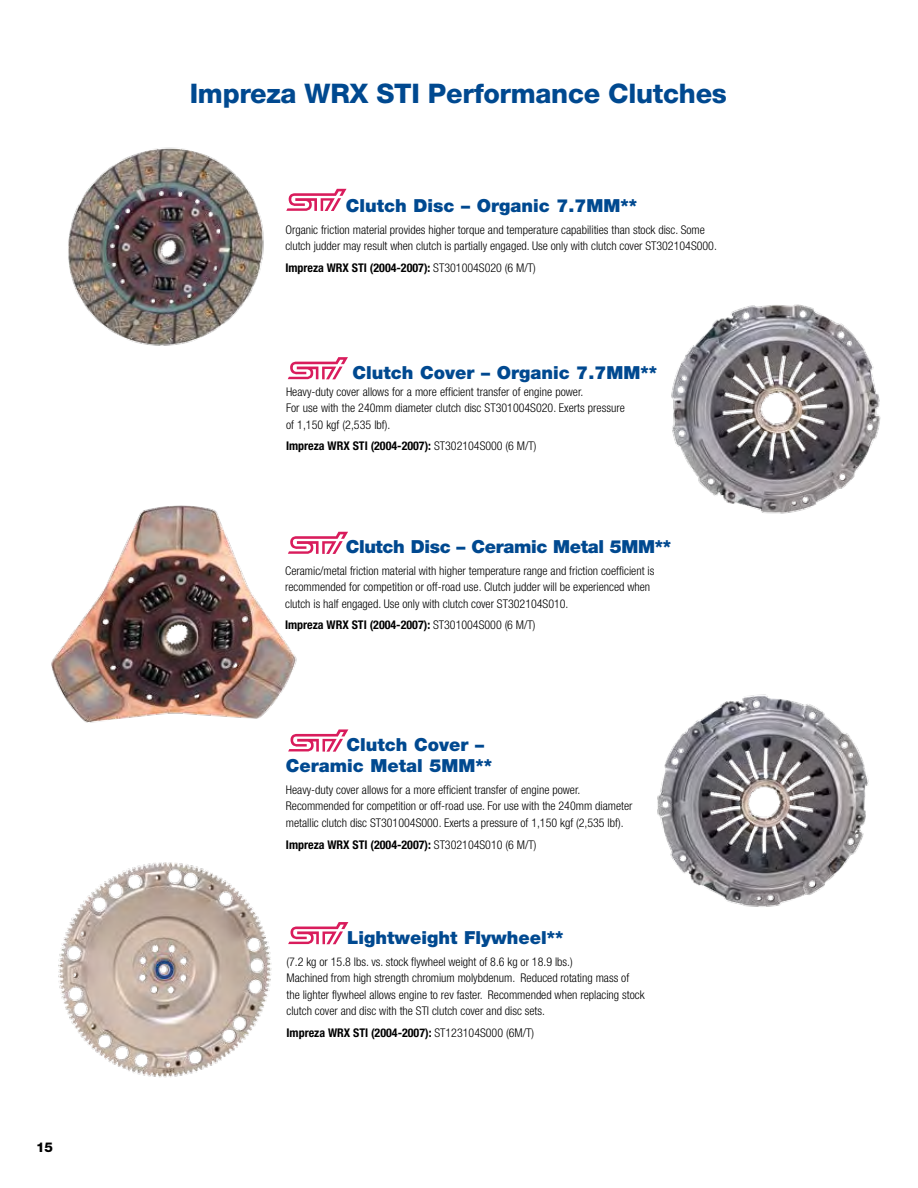
<style>
.page{position:relative;width:918px;height:1188px;background:#fff}
.page>*{position:absolute;margin:0;border:0;box-sizing:border-box;transform-origin:0 0}
.t1{font:800 27px "Helvetica Neue";letter-spacing:-.01em;color:#004990}
.t2{font:900 18px/21px "Helvetica Neue";color:#004990}
.t3{font:900 18px "Helvetica Neue";letter-spacing:-.02em;color:#004990}
.t4{font:800 13.5px "Helvetica Neue";color:#000}
.t5{font:300 condensed 12px/16.5px "Helvetica Neue";color:#000}
.t6{font:700 condensed 12px "Helvetica Neue";color:#000}
.s1{font-weight:300}
</style>
<div class="page">
<img style="left:51px;top:505px;width:246px;height:218px">
<img style="left:657px;top:694px;width:212px;height:213px">
<img style="left:68px;top:147px;width:196px;height:199px">
<svg style="left:286px;top:189px;width:61px;height:22px"></svg>
<svg style="left:288px;top:357px;width:60px;height:22px"></svg>
<img style="left:671px;top:304px;width:210px;height:210px">
<svg style="left:288px;top:532px;width:60px;height:22px"></svg>
<svg style="left:288px;top:729px;width:60px;height:23px"></svg>
<svg style="left:304px;top:922px;width:44px;height:22px"></svg>
<img style="left:58px;top:862px;width:246px;height:216px">
<p class="t4" style="left:36px;top:1140px;width:19px">15</p>
<h1 class="t1" style="left:190px;top:78px;width:539px">Impreza WRX STI Performance Clutches</h1>
<h2 class="t2" style="left:346px;top:195px;width:293px">Clutch Disc – Organic 7.7MM**</h2>
<p class="t5" style="left:285px;top:221px;width:433px">Organic friction material provides higher torque and temperature capabilities than stock disc. Some clutch judder may result when clutch is partially engaged. Use only with clutch cover ST302104S000.</p>
<p class="t6" style="left:285px;top:261px;width:252px">Impreza WRX STI (2004-2007): <span class="s1">ST301004S020 (6 M/T)</span></p>
<h2 class="t2" style="left:353px;top:362px;width:306px">Clutch Cover – Organic 7.7MM**</h2>
<p class="t5" style="left:286px;top:383px;width:340px">Heavy-duty cover allows for a more efficient transfer of engine power.<br>For use with the 240mm diameter clutch disc ST301004S020. Exerts pressure of 1,150 kgf (2,535 lbf).</p>
<p class="t6" style="left:286px;top:439px;width:252px">Impreza WRX STI (2004-2007): <span class="s1">ST302104S000 (6 M/T)</span></p>
<h2 class="t3" style="left:346px;top:536px;width:327px">Clutch Disc – Ceramic Metal 5MM**</h2>
<p class="t5" style="left:285px;top:562px;width:371px">Ceramic/metal friction material with higher temperature range and friction coefficient is recommended for competition or off-road use. Clutch judder will be experienced when clutch is half engaged. Use only with clutch cover ST302104S010.</p>
<p class="t6" style="left:285px;top:618px;width:252px">Impreza WRX STI (2004-2007): <span class="s1">ST301004S000 (6 M/T)</span></p>
<h2 class="t2" style="left:286px;top:734px;width:208px;text-indent:61px">Clutch Cover –<br>Ceramic Metal 5MM**</h2>
<p class="t5" style="left:286px;top:781px;width:348px">Heavy-duty cover allows for a more efficient transfer of engine power.<br>Recommended for competition or off-road use. For use with the 240mm diameter metallic clutch disc ST301004S000. Exerts a pressure of 1,150 kgf (2,535 lbf).</p>
<p class="t6" style="left:286px;top:837px;width:252px">Impreza WRX STI (2004-2007): <span class="s1">ST302104S010 (6 M/T)</span></p>
<h2 class="t2" style="left:347px;top:927px;width:218px">Lightweight Flywheel**</h2>
<p class="t5" style="left:286px;top:953px;width:360px">(7.2 kg or 15.8 lbs. vs. stock flywheel weight of 8.6 kg or 18.9 lbs.)<br>Machined from high strength chromium molybdenum. Reduced rotating mass of the lighter flywheel allows engine to rev faster. Recommended when replacing stock clutch cover and disc with the STI clutch cover and disc sets.</p>
<p class="t6" style="left:286px;top:1026px;width:249px">Impreza WRX STI (2004-2007): <span class="s1">ST123104S000 (6M/T)</span></p>
</div>
